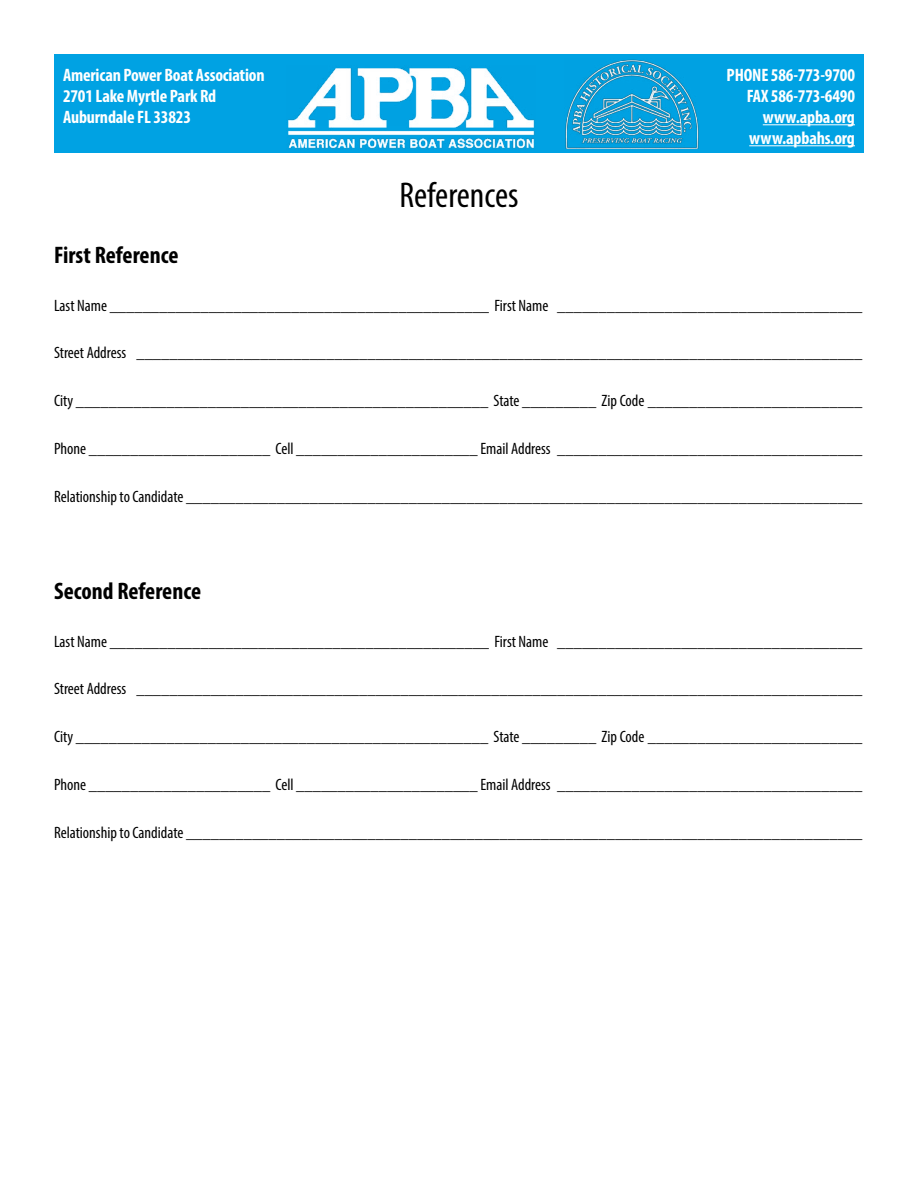
<style>
.page{position:relative;width:918px;height:1188px;background:#fff}
.page>*{position:absolute;margin:0;border:0;box-sizing:border-box;transform-origin:0 0}
.t1{font:condensed 36px "Myriad Pro";color:#000}
.t2{font:700 condensed 24px "Myriad Pro";color:#000}
.t3{font:700 condensed 18px/21px "Myriad Pro";letter-spacing:-.01em;color:#fff}
.t4{font:condensed 16.5px "Myriad Pro";color:#000}
</style>
<div class="page">
<div style="left:54px;top:54px;width:810px;height:99px;background:#00a2e3"></div>
<img style="left:288px;top:68px;width:247px;height:81px">
<hr style="left:763px;top:124px;width:92px;height:1px;background:#fff">
<hr style="left:749px;top:145px;width:106px;height:1px;background:#fff">
<img style="left:565px;top:59px;width:134px;height:89px">
<p class="t3" style="left:63px;top:64px;width:203px">American Power Boat Association<br>2701 Lake Myrtle Park Rd<br>Auburndale FL 33823</p>
<p class="t3" style="left:727px;top:64px;width:130px;text-align:right">PHONE 586-773-9700<br>FAX 586-773-6490 www.apba.org www.apbahs.org</p>
<h1 class="t1" style="left:399px;top:173px;width:121px">References</h1>
<h2 class="t2" style="left:54px;top:240px;width:126px">First Reference</h2>
<p class="t4" style="left:54px;top:295px;width:810px">Last Name ______________________________________________ First Name _____________________________________</p>
<p class="t4" style="left:54px;top:343px;width:810px">Street Address ________________________________________________________________________________________</p>
<p class="t4" style="left:54px;top:391px;width:810px">City __________________________________________________ State _________ Zip Code __________________________</p>
<p class="t4" style="left:54px;top:439px;width:810px">Phone ______________________ Cell ______________________ Email Address _____________________________________</p>
<p class="t4" style="left:54px;top:487px;width:810px">Relationship to Candidate __________________________________________________________________________________</p>
<h2 class="t2" style="left:54px;top:576px;width:149px">Second Reference</h2>
<p class="t4" style="left:54px;top:631px;width:810px">Last Name ______________________________________________ First Name _____________________________________</p>
<p class="t4" style="left:54px;top:679px;width:810px">Street Address ________________________________________________________________________________________</p>
<p class="t4" style="left:54px;top:727px;width:810px">City __________________________________________________ State _________ Zip Code __________________________</p>
<p class="t4" style="left:54px;top:775px;width:810px">Phone ______________________ Cell ______________________ Email Address _____________________________________</p>
<p class="t4" style="left:54px;top:823px;width:810px">Relationship to Candidate __________________________________________________________________________________</p>
</div>
